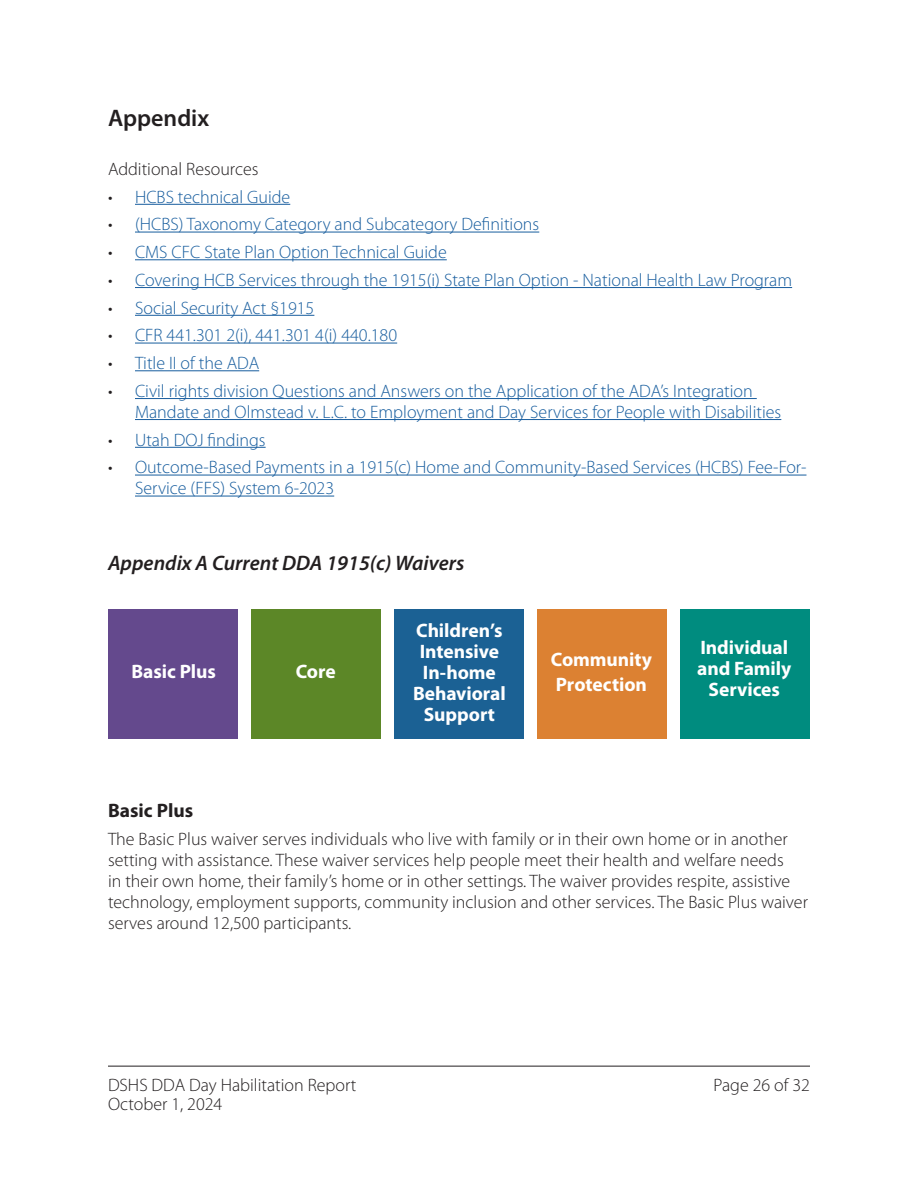
<style>
.page{position:relative;width:918px;height:1188px;background:#fff}
.page>*{position:absolute;margin:0;border:0;box-sizing:border-box;transform-origin:0 0}
.t1{font:600 24px "Myriad Pro";color:#231f20}
.t2{font:italic 600 21px "Myriad Pro";color:#231f20}
.t3{font:700 19.5px/21px "Myriad Pro";letter-spacing:-.005em;color:#fff;text-align:center}
.t4{font:700 19.5px "Myriad Pro";color:#231f20}
.t5{font:300 18px/21px "Myriad Pro";color:#175d9e}
.t6{font:300 18px/21px "Myriad Pro";color:#231f20}
.s1{color:#231f20}
</style>
<div class="page">
<hr style="left:135px;top:204px;width:155px;height:1px;background:#175d9e">
<hr style="left:135px;top:232px;width:404px;height:1px;background:#175d9e">
<hr style="left:135px;top:259px;width:312px;height:1px;background:#175d9e">
<hr style="left:135px;top:287px;width:657px;height:1px;background:#175d9e">
<hr style="left:135px;top:315px;width:179px;height:1px;background:#175d9e">
<hr style="left:135px;top:343px;width:262px;height:1px;background:#175d9e">
<hr style="left:135px;top:370px;width:124px;height:1px;background:#175d9e">
<hr style="left:135px;top:398px;width:622px;height:1px;background:#175d9e">
<hr style="left:135px;top:419px;width:646px;height:1px;background:#175d9e">
<hr style="left:135px;top:447px;width:131px;height:1px;background:#175d9e">
<hr style="left:135px;top:475px;width:671px;height:1px;background:#175d9e">
<hr style="left:135px;top:496px;width:199px;height:1px;background:#175d9e">
<hr style="left:108px;top:1066px;width:702px;height:1px;background:#231f20">
<div style="left:109px;top:609px;width:129px;height:129px;background:#64498d"></div>
<div style="left:394px;top:609px;width:130px;height:129px;background:#1b6194"></div>
<div style="left:537px;top:609px;width:129px;height:129px;background:#dc8132"></div>
<div style="left:680px;top:609px;width:129px;height:129px;background:#008c7f"></div>
<div style="left:252px;top:609px;width:129px;height:129px;background:#5c8727"></div>
<p class="t1" style="left:108px;top:105px;width:103px">Appendix</p>
<p class="t6" style="left:108px;top:159px;width:152px">Additional Resources</p>
<p class="t5" style="left:108px;top:186px;width:184px"><span class="s1">•</span> HCBS technical Guide</p>
<p class="t5" style="left:108px;top:214px;width:433px"><span class="s1">•</span> (HCBS) Taxonomy Category and Subcategory Definitions</p>
<p class="t5" style="left:108px;top:242px;width:340px"><span class="s1">•</span> CMS CFC State Plan Option Technical Guide</p>
<p class="t5" style="left:108px;top:270px;width:686px"><span class="s1">•</span> Covering HCB Services through the 1915(i) State Plan Option - National Health Law Program</p>
<p class="t5" style="left:108px;top:297px;width:208px"><span class="s1">•</span> Social Security Act §1915</p>
<p class="t5" style="left:108px;top:325px;width:291px"><span class="s1">•</span> CFR 441.301 2(i), 441.301 4(i) 440.180</p>
<p class="t5" style="left:108px;top:353px;width:153px"><span class="s1">•</span> Title II of the ADA</p>
<p class="t5" style="left:135px;top:381px;width:648px;text-indent:-27px"><span class="s1">•</span> Civil rights division Questions and Answers on the Application of the ADA’s Integration<br>Mandate and Olmstead v. L.C. to Employment and Day Services for People with Disabilities</p>
<p class="t5" style="left:108px;top:429px;width:159px"><span class="s1">•</span> Utah DOJ findings</p>
<p class="t5" style="left:135px;top:457px;width:673px;text-indent:-27px"><span class="s1">•</span> Outcome-Based Payments in a 1915(c) Home and Community-Based Services (HCBS) Fee-For-<br>Service (FFS) System 6-2023</p>
<p class="t2" style="left:108px;top:551px;width:358px">Appendix A Current DDA 1915(c) Waivers</p>
<p class="t3" style="left:132px;top:660px;width:86px">Basic Plus</p>
<p class="t3" style="left:296px;top:660px;width:42px">Core</p>
<p class="t3" style="left:413px;top:619px;width:94px">Children’s<br>Intensive<br>In-home<br>Behavioral<br>Support</p>
<p class="t3" style="left:551px;top:648px;width:103px">Community</p>
<p class="t3" style="left:556px;top:674px;width:93px">Protection</p>
<p class="t3" style="left:697px;top:637px;width:96px">Individual and Family<br>Services</p>
<p class="t4" style="left:108px;top:798px;width:87px">Basic Plus</p>
<p class="t6" style="left:108px;top:829px;width:702px">The Basic Plus waiver serves individuals who live with family or in their own home or in another setting with assistance. These waiver services help people meet their health and welfare needs<br>in their own home, their family’s home or in other settings. The waiver provides respite, assistive technology, employment supports, community inclusion and other services. The Basic Plus waiver serves around 12,500 participants.</p>
<p class="t6" style="left:108px;top:1075px;width:250px">DSHS DDA Day Habilitation Report</p>
<p class="t6" style="left:108px;top:1094px;width:116px">October 1, 2024</p>
<p class="t6" style="left:714px;top:1075px;width:98px">Page 26 of 32</p>
</div>
